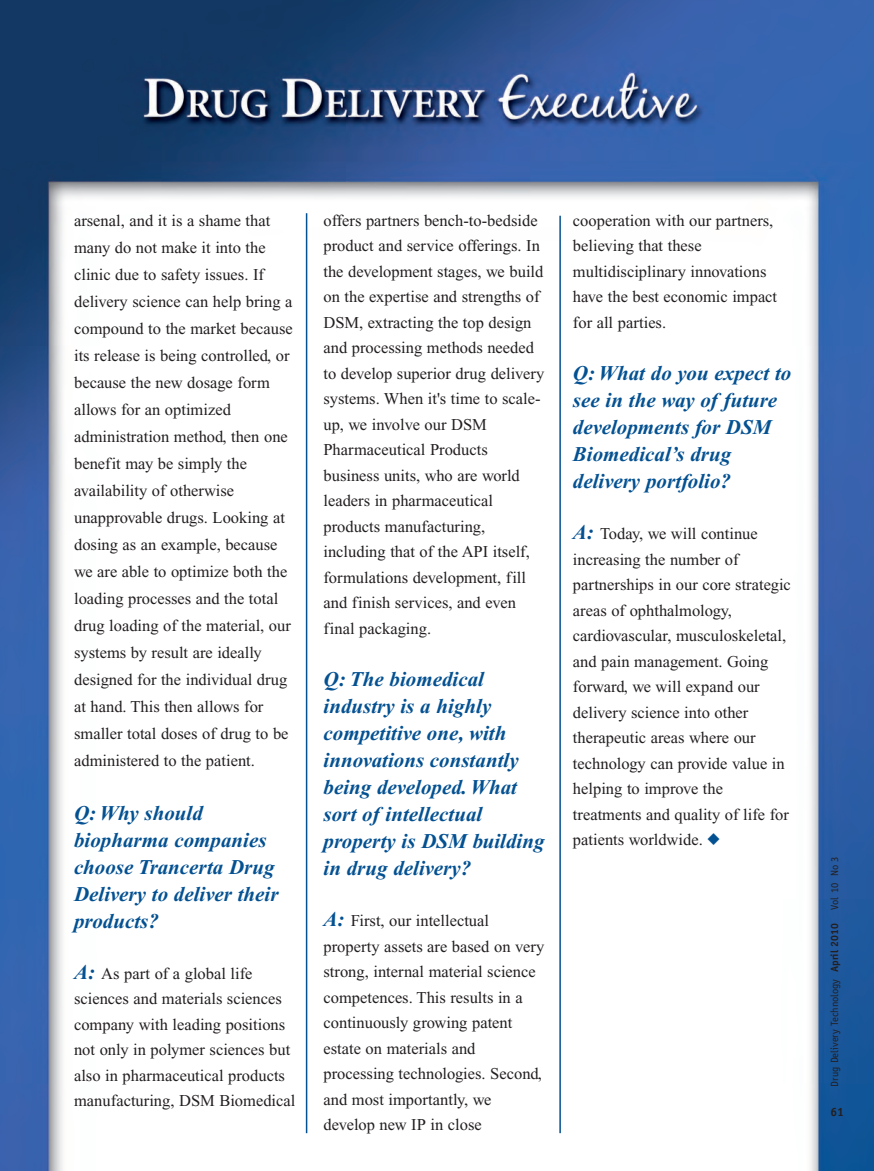
<style>
.page{position:relative;width:874px;height:1171px;background:#fff}
.page>*{position:absolute;margin:0;border:0;box-sizing:border-box;transform-origin:0 0}
.t1{font:italic 700 21px/27px "Times New Roman";color:#045192}
.t2{font:16.5px/25.5px "Times New Roman";color:#231f20}
.t3{font:700 12px "Officina Sans";color:#231f20}
.t4{font:10.5px "Officina Sans";color:#231f20}
.s1{font-weight:700;font-style:italic;font-size:21px;color:#045192}
.s2{font-family:"Monotype Sorts";color:#045192}
.s3{font-weight:700}
</style>
<div class="page">
<img style="left:0;top:0;width:874px;height:1171px">
<hr style="left:306px;top:213px;width:1px;height:920px;background:#045192">
<hr style="left:559px;top:216px;width:2px;height:917px;background:#045192">
<p class="t2" style="left:74px;top:208px;width:220px;line-height:27px">arsenal, and it is a shame that many do not make it into the clinic due to safety issues. If delivery science can help bring a compound to the market because its release is being controlled, or because the new dosage form allows for an optimized administration method, then one benefit may be simply the availability of otherwise unapprovable drugs. Looking at dosing as an example, because we are able to optimize both the loading processes and the total drug loading of the material, our systems by result are ideally designed for the individual drug at hand. This then allows for smaller total doses of drug to be administered to the patient.</p>
<p class="t1" style="left:74px;top:801px;width:206px">Q: Why should biopharma companies choose Trancerta Drug<br>Delivery to deliver their products?</p>
<p class="t2" style="left:74px;top:962px;width:223px"><span class="s1">A:</span> As part of a global life sciences and materials sciences company with leading positions not only in polymer sciences but also in pharmaceutical products manufacturing, DSM Biomedical</p>
<p class="t2" style="left:323px;top:209px;width:222px">offers partners bench-to-bedside product and service offerings. In the development stages, we build on the expertise and strengths of<br>DSM, extracting the top design and processing methods needed to develop superior drug delivery systems. When it's time to scale&shy;up, we involve our DSM<br>Pharmaceutical Products business units, who are world leaders in pharmaceutical products manufacturing, including that of the API itself, formulations development, fill and finish services, and even final packaging.</p>
<p class="t1" style="left:323px;top:668px;width:223px">Q: The biomedical industry is a highly competitive one, with innovations constantly being developed. What sort of intellectual property is DSM building in drug delivery?</p>
<p class="t2" style="left:323px;top:909px;width:222px"><span class="s1">A:</span> First, our intellectual property assets are based on very strong, internal material science competences. This results in a continuously growing patent estate on materials and processing technologies. Second, and most importantly, we develop new IP in close</p>
<p class="t2" style="left:573px;top:209px;width:206px">cooperation with our partners, believing that these multidisciplinary innovations have the best economic impact for all parties.</p>
<p class="t1" style="left:573px;top:362px;width:220px">Q: What do you expect to see in the way of future developments for DSM<br>Biomedical’s drug delivery portfolio?</p>
<p class="t2" style="left:573px;top:522px;width:219px"><span class="s1">A:</span> Today, we will continue increasing the number of partnerships in our core strategic areas of ophthalmology, cardiovascular, musculoskeletal, and pain management. Going forward, we will expand our delivery science into other therapeutic areas where our technology can provide value in helping to improve the treatments and quality of life for patients worldwide. <span class="s2">u</span></p>
<p class="t4" style="left:831px;top:910px;width:55px;rotate:-90deg">Vol 10 No 3</p>
<p class="t4" style="left:831px;top:1086px;width:165px;rotate:-90deg">Drug Delivery Technology <span class="s3">April 2010</span></p>
<p class="t3" style="left:831px;top:1107px;width:15px">61</p>
</div>
